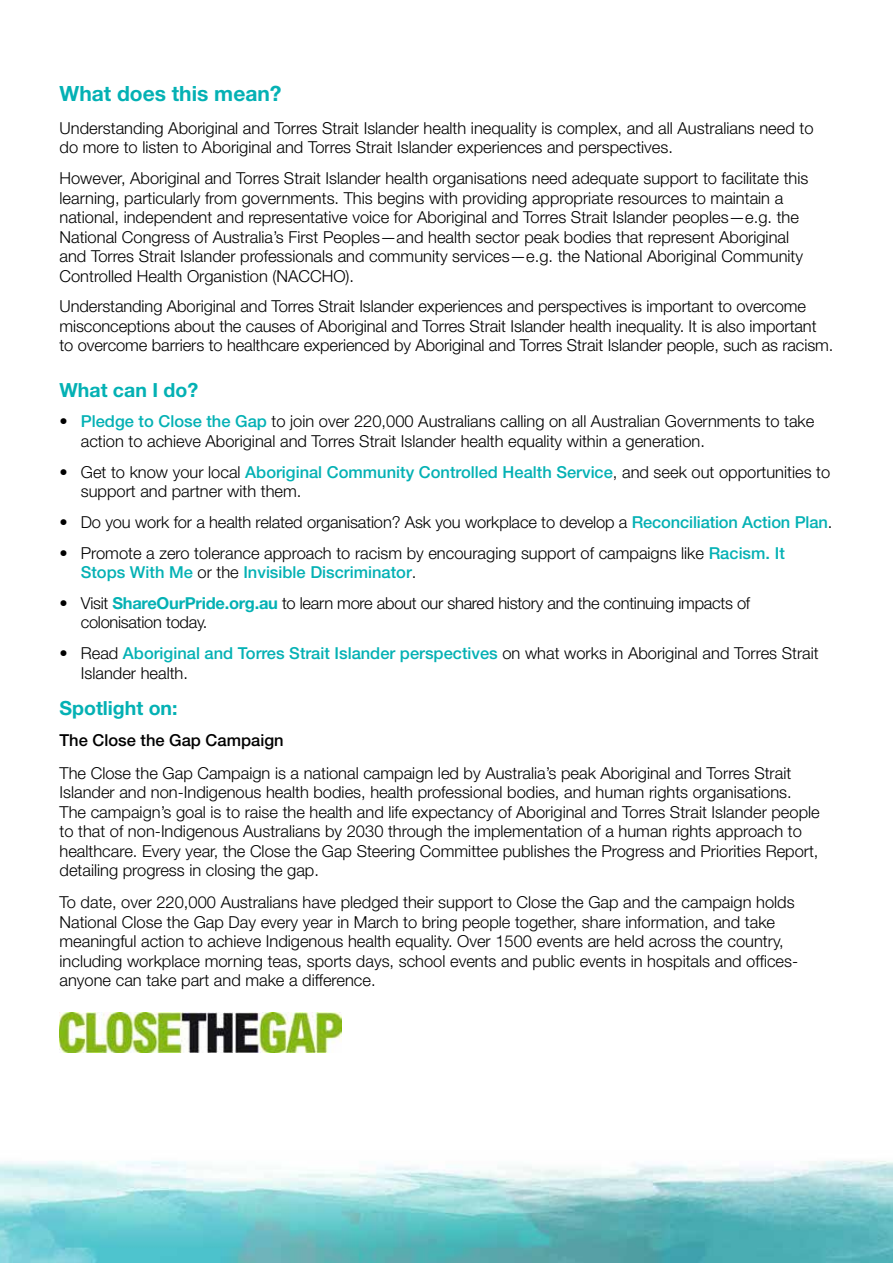
<style>
.page{position:relative;width:893px;height:1263px;background:#fff}
.page>*{position:absolute;margin:0;border:0;box-sizing:border-box;transform-origin:0 0}
.t1{font:700 21px "Helvetica Neue";color:#04b1b4}
.t2{font:700 19.5px "Helvetica Neue";color:#04b1b4}
.t3{font:300 16.5px/19.5px "Helvetica Neue";color:#000}
.t4{font:500 16.5px "Helvetica Neue";color:#000}
.s1{font-weight:500;color:#04b1b4}
.s2{font-weight:700;color:#04b1b4}
</style>
<div class="page">
<img style="left:0;top:1160px;width:893px;height:103px">
<img style="left:60px;top:1013px;width:282px;height:40px">
<p class="t1" style="left:60px;top:81px;width:224px">What does this mean?</p>
<p class="t3" style="left:60px;top:118px;width:755px">Understanding Aboriginal and Torres Strait Islander health inequality is complex, and all Australians need to do more to listen to Aboriginal and Torres Strait Islander experiences and perspectives.</p>
<p class="t3" style="left:60px;top:168px;width:750px">However, Aboriginal and Torres Strait Islander health organisations need adequate support to facilitate this learning, particularly from governments. This begins with providing appropriate resources to maintain a national, independent and representative voice for Aboriginal and Torres Strait Islander peoples—e.g. the National Congress of Australia’s First Peoples—and health sector peak bodies that represent Aboriginal and Torres Strait Islander professionals and community services—e.g. the National Aboriginal Community Controlled Health Organistion (NACCHO).</p>
<p class="t3" style="left:60px;top:296px;width:775px">Understanding Aboriginal and Torres Strait Islander experiences and perspectives is important to overcome misconceptions about the causes of Aboriginal and Torres Strait Islander health inequality. It is also important to overcome barriers to healthcare experienced by Aboriginal and Torres Strait Islander people, such as racism.</p>
<p class="t2" style="left:60px;top:378px;width:140px">What can I do?</p>
<p class="t3" style="left:81px;top:411px;width:735px;text-indent:-21px">• <span class="s1">Pledge to Close the Gap</span> to join over 220,000 Australians calling on all Australian Governments to take action to achieve Aboriginal and Torres Strait Islander health equality within a generation.</p>
<p class="t3" style="left:81px;top:462px;width:751px;text-indent:-21px">• Get to know your local <span class="s1">Aboriginal Community Controlled Health Service</span>, and seek out opportunities to support and partner with them.</p>
<p class="t3" style="left:60px;top:512px;width:774px">• Do you work for a health related organisation? Ask you workplace to develop a <span class="s1">Reconciliation Action Plan</span>.</p>
<p class="t3" style="left:81px;top:543px;width:705px;text-indent:-21px">• Promote a zero tolerance approach to racism by encouraging support of campaigns like <span class="s1">Racism. It<br>Stops With Me</span> or the <span class="s1">Invisible Discriminator</span>.</p>
<p class="t3" style="left:81px;top:593px;width:671px;text-indent:-21px">• Visit <span class="s2">ShareOurPride.org.au</span> to learn more about our shared history and the continuing impacts of colonisation today.</p>
<p class="t3" style="left:81px;top:643px;width:739px;text-indent:-21px">• Read <span class="s1">Aboriginal and Torres Strait Islander perspectives</span> on what works in Aboriginal and Torres Strait<br>Islander health.</p>
<p class="t2" style="left:60px;top:696px;width:120px">Spotlight on:</p>
<p class="t4" style="left:60px;top:730px;width:226px">The Close the Gap Campaign</p>
<p class="t3" style="left:60px;top:762px;width:762px">The Close the Gap Campaign is a national campaign led by Australia’s peak Aboriginal and Torres Strait Islander and non-Indigenous health bodies, health professional bodies, and human rights organisations.<br>The campaign’s goal is to raise the health and life expectancy of Aboriginal and Torres Strait Islander people to that of non-Indigenous Australians by 2030 through the implementation of a human rights approach to healthcare. Every year, the Close the Gap Steering Committee publishes the Progress and Priorities Report, detailing progress in closing the gap.</p>
<p class="t3" style="left:60px;top:892px;width:740px">To date, over 220,000 Australians have pledged their support to Close the Gap and the campaign holds National Close the Gap Day every year in March to bring people together, share information, and take meaningful action to achieve Indigenous health equality. Over 1500 events are held across the country, including workplace morning teas, sports days, school events and public events in hospitals and offices&shy;anyone can take part and make a difference.</p>
</div>
